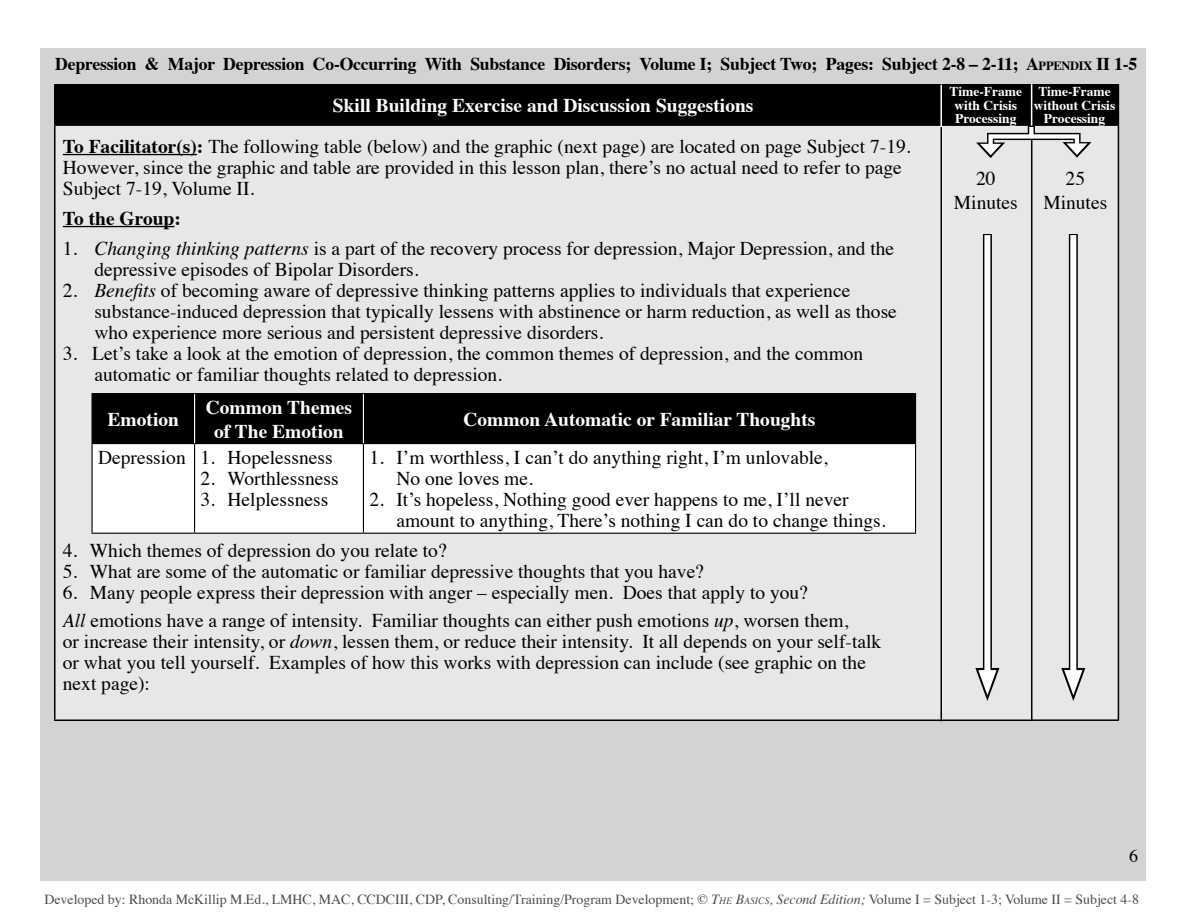
<style>
.page{position:relative;width:1188px;height:918px;background:#fff}
.page>*{position:absolute;margin:0;border:0;box-sizing:border-box;transform-origin:0 0}
.t1{font:19.5px/21px "Times";color:#000}
.t2{font:700 19.5px/23.4px "Times";color:#fff;text-align:center}
.t3{font:700 19.5px "Times";color:#000}
.t4{font:700 18px "Times";letter-spacing:-.01em;color:#000}
.t5{font:18px "Times";color:#000}
.t6{font:13.8px "Times";color:#4c4d4f}
.t7{font:700 13.5px/13.5px "Times";color:#fff;text-align:center}
.s1{font-size:12.6px}
.s2{font-weight:700;color:#fff}
.s3{font-weight:700}
.s4{font-style:italic}
.s5{font-style:italic;font-size:9.75px}
</style>
<div class="page">
<div style="left:40px;top:48px;width:1106px;height:833px;background:#d1d3d4"></div>
<div style="left:56px;top:86px;width:1062px;height:38px;background:#000"></div>
<div style="left:56px;top:126px;width:1062px;height:594px;background:#e6e7e8"></div>
<hr style="left:1032px;top:124px;width:87px;height:2px;background:#000">
<hr style="left:1031px;top:126px;width:1px;height:594px;background:#000">
<hr style="left:1118px;top:126px;width:1px;height:594px;background:#000">
<hr style="left:54px;top:126px;width:2px;height:594px;background:#000">
<hr style="left:54px;top:720px;width:978px;height:1px;background:#000">
<hr style="left:54px;top:86px;width:2px;height:38px;background:#000">
<hr style="left:1118px;top:86px;width:1px;height:38px;background:#000">
<hr style="left:54px;top:124px;width:978px;height:2px;background:#000">
<hr style="left:1032px;top:84px;width:87px;height:2px;background:#000">
<hr style="left:54px;top:84px;width:978px;height:2px;background:#000">
<hr style="left:63px;top:154px;width:134px;height:1px;background:#000">
<hr style="left:63px;top:226px;width:111px;height:1px;background:#000">
<hr style="left:940px;top:127px;width:2px;height:594px;background:#000">
<hr style="left:1031px;top:84px;width:1px;height:47px;background:#fff">
<div style="left:1028px;top:126px;width:7px;height:10px;background:#000"></div>
<div style="left:987px;top:133px;width:94px;height:19px;border:7px solid #000"></div>
<div style="left:1029px;top:127px;width:5px;height:9px;background:#fff"></div>
<div style="left:988px;top:134px;width:91px;height:16px;border:4px solid #fff"></div>
<svg style="left:976px;top:143px;width:29px;height:15px"></svg>
<svg style="left:1062px;top:142px;width:29px;height:16px"></svg>
<hr style="left:940px;top:85px;width:2px;height:41px;background:#fff">
<div style="left:93px;top:394px;width:822px;height:49px;background:#000"></div>
<div style="left:93px;top:444px;width:822px;height:89px;background:#fff"></div>
<hr style="left:92px;top:444px;width:1px;height:89px;background:#000">
<hr style="left:194px;top:444px;width:1px;height:89px;background:#000">
<hr style="left:363px;top:444px;width:1px;height:89px;background:#000">
<hr style="left:915px;top:444px;width:1px;height:89px;background:#000">
<hr style="left:92px;top:533px;width:103px;height:1px;background:#000">
<hr style="left:195px;top:533px;width:168px;height:1px;background:#000">
<hr style="left:363px;top:533px;width:553px;height:1px;background:#000">
<hr style="left:92px;top:393px;width:103px;height:1px;background:#000">
<hr style="left:92px;top:394px;width:1px;height:49px;background:#000">
<hr style="left:195px;top:393px;width:168px;height:1px;background:#000">
<hr style="left:363px;top:393px;width:553px;height:1px;background:#000">
<hr style="left:915px;top:394px;width:1px;height:49px;background:#000">
<hr style="left:92px;top:443px;width:103px;height:1px;background:#000">
<hr style="left:195px;top:443px;width:168px;height:1px;background:#000">
<hr style="left:363px;top:443px;width:553px;height:1px;background:#000">
<hr style="left:194px;top:394px;width:1px;height:49px;background:#fff">
<hr style="left:363px;top:394px;width:1px;height:49px;background:#fff">
<div style="left:983px;top:234px;width:9px;height:448px;background:#696969"></div>
<div style="left:984px;top:235px;width:6px;height:445px;background:#fff"></div>
<svg style="left:975px;top:668px;width:24px;height:33px"></svg>
<hr style="left:1031px;top:719px;width:88px;height:2px;background:#000">
<div style="left:1069px;top:234px;width:9px;height:448px;background:#585858"></div>
<div style="left:1070px;top:235px;width:6px;height:445px;background:#fff"></div>
<svg style="left:1061px;top:668px;width:24px;height:33px"></svg>
<p class="t4" style="left:55px;top:47px;width:1084px">Depression &amp; Major Depression Co-Occurring With Substance Disorders; Volume I; Subject Two; Pages: Subject 2-8 – 2-11; A<span class="s1">ppendix</span> II 1-5</p>
<p class="t1" style="left:63px;top:84px;width:849px;line-height:41px;text-indent:270px"><span class="s2">Skill Building Exercise and Discussion Suggestions<br></span><span class="s3">To Facilitator(s):</span> The following table (below) and the graphic (next page) are located on page Subject 7-19.</p>
<p class="t1" style="left:63px;top:156px;width:841px">However, since the graphic and table are provided in this lesson plan, there’s no actual need to refer to page<br>Subject 7-19, Volume II.</p>
<p class="t3" style="left:63px;top:200px;width:120px">To the Group:</p>
<p class="t1" style="left:94px;top:237px;width:801px;text-indent:-32px">1. <span class="s4">Changing thinking patterns</span> is a part of the recovery process for depression, Major Depression, and the depressive episodes of Bipolar Disorders.</p>
<p class="t1" style="left:94px;top:279px;width:804px;text-indent:-31px">2. <span class="s4">Benefits</span> of becoming aware of depressive thinking patterns applies to individuals that experience substance-induced depression that typically lessens with abstinence or harm reduction, as well as those who experience more serious and persistent depressive disorders.</p>
<p class="t1" style="left:94px;top:342px;width:770px;text-indent:-32px">3. Let’s take a look at the emotion of depression, the common themes of depression, and the common automatic or familiar thoughts related to depression.</p>
<p class="t2" style="left:108px;top:406px;width:73px">Emotion</p>
<p class="t2" style="left:206px;top:394px;width:148px">Common Themes of The Emotion</p>
<p class="t2" style="left:463px;top:406px;width:354px">Common Automatic or Familiar Thoughts</p>
<p class="t1" style="left:98px;top:445px;width:236px">Depression 1. Hopelessness</p>
<p class="t1" style="left:201px;top:466px;width:140px">2. Worthlessness</p>
<p class="t1" style="left:201px;top:487px;width:129px">3. Helplessness</p>
<p class="t1" style="left:396px;top:445px;width:433px;text-indent:-27px">1. I’m worthless, I can’t do anything right, I’m unlovable,<br>No one loves me.</p>
<p class="t1" style="left:396px;top:487px;width:491px;text-indent:-27px">2. It’s hopeless, Nothing good ever happens to me, I’ll never amount to anything, There’s nothing I can do to change things.</p>
<p class="t1" style="left:63px;top:538px;width:385px">4. Which themes of depression do you relate to?</p>
<p class="t1" style="left:63px;top:559px;width:643px">5. What are some of the automatic or familiar depressive thoughts that you have?</p>
<p class="t1" style="left:63px;top:577px;width:787px;line-height:27.8px">6. Many people express their depression with anger – especially men. Does that apply to you?<br><span class="s4">All</span> emotions have a range of intensity. Familiar thoughts can either push emotions <span class="s4">up</span>, worsen them,</p>
<p class="t1" style="left:63px;top:629px;width:820px">or increase their intensity, or <span class="s4">down</span>, lessen them, or reduce their intensity. It all depends on your self-talk or what you tell yourself. Examples of how this works with depression can include (see graphic on the next page):</p>
<p class="t7" style="left:950px;top:83px;width:74px">Time-Frame with Crisis<br>Processing</p>
<p class="t7" style="left:1034px;top:83px;width:83px">Time-Frame without Crisis<br>Processing</p>
<p class="t1" style="left:954px;top:165px;width:65px;line-height:23.4px;text-align:center">20<br>Minutes</p>
<p class="t1" style="left:1043px;top:165px;width:65px;line-height:23.4px;text-align:center">25<br>Minutes</p>
<p class="t5" style="left:1129px;top:840px;width:10px">6</p>
<p class="t6" style="left:44px;top:887px;width:1096px">Developed by: Rhonda McKillip M.Ed., LMHC, MAC, CCDCIII, CDP, Consulting/Training/Program Development; © <span class="s4">T</span><span class="s5">he</span> <span class="s4">B</span><span class="s5">asics</span><span class="s4">, Second Edition;</span> Volume I = Subject 1-3; Volume II = Subject 4-8</p>
</div>
